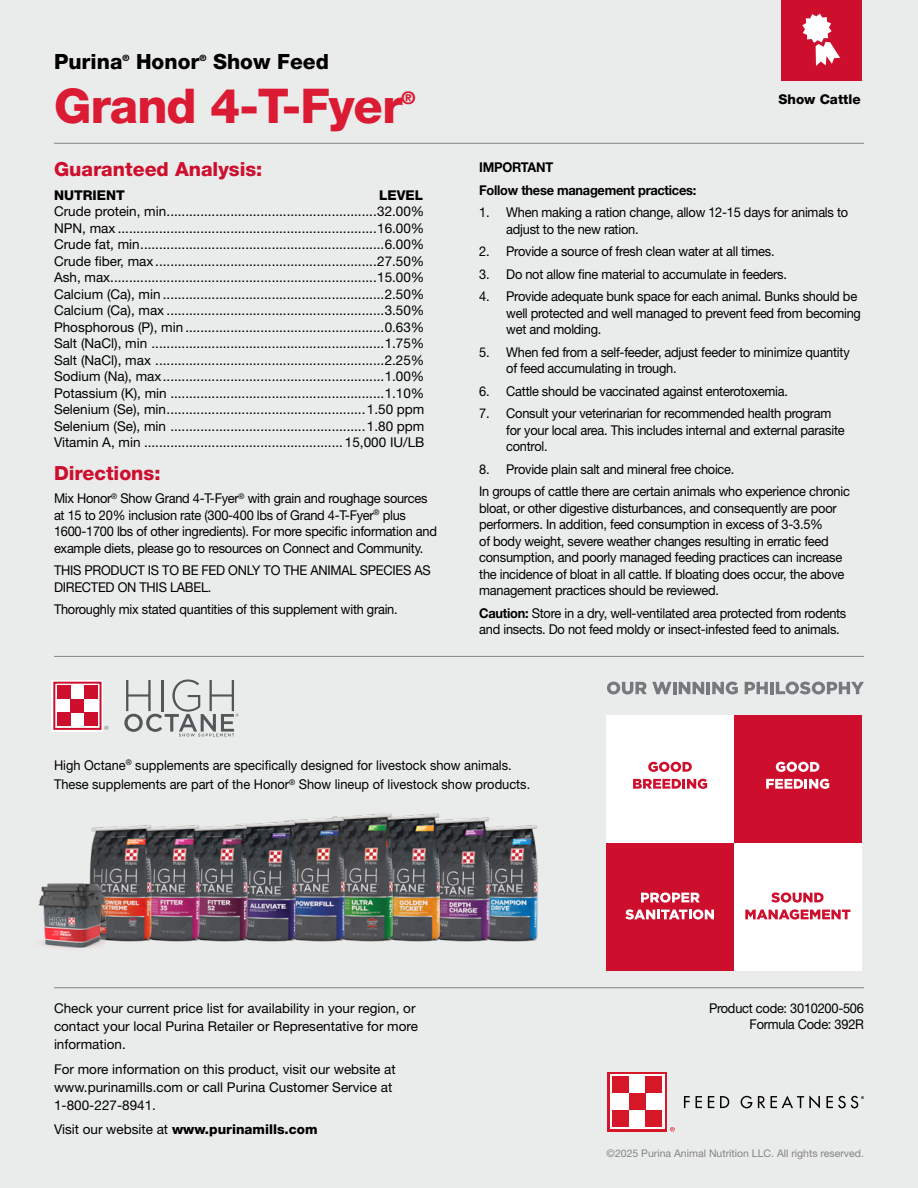
<style>
.page{position:relative;width:918px;height:1188px;background:#eaebeb}
.page>*{position:absolute;margin:0;border:0;box-sizing:border-box;transform-origin:0 0}
.t1{font:800 48px "Helvetica Neue LT Pro";letter-spacing:-.02em;color:#db1a33}
.t2{font:800 21px "Helvetica Neue LT Pro";color:#000001}
.t3{font:800 19.5px "Helvetica Neue LT Pro";color:#ce0e2d}
.t4{font:800 17.55px "Helvetica Neue LT Pro";color:#db1a33}
.t5{font:13.5px/16.5px "Helvetica Neue LT Pro";letter-spacing:-.02em;color:#000001;scale:.95 1}
.t6{font:13.5px/16.5px "Helvetica Neue LT Pro";letter-spacing:-.02em;color:#000001;text-align:justify}
.t7{font:13.5px/18px "Helvetica Neue LT Pro";color:#000001}
.t8{font:13.5px/19.5px "Helvetica Neue LT Pro";color:#000001;scale:.95 1}
.t9{font:800 13.5px "Helvetica Neue LT Pro";color:#000001}
.t10{font:700 13.5px/22.5px "Helvetica Neue LT Pro";letter-spacing:-.02em;color:#000001;scale:.95 1}
.t11{font:10.5px "Helvetica Neue LT Pro";color:#838483}
.t12{font:800 8.7px "Helvetica Neue LT Pro";color:#000001}
.s1{font-weight:700}
.s2{font-weight:400}
</style>
<div class="page">
<hr style="left:54px;top:987px;width:810px;height:1px;background:#838483">
<hr style="left:54px;top:656px;width:810px;height:1px;background:#838483">
<hr style="left:54px;top:143px;width:810px;height:1px;background:#838483">
<svg style="left:684px;top:1095px;width:136px;height:14px"></svg>
<div style="left:608px;top:1072px;width:59px;height:59px;background:#d61727"></div>
<div style="left:610px;top:1074px;width:55px;height:55px;background:#fff"></div>
<div style="left:612px;top:1077px;width:17px;height:16px;background:#d61727"></div>
<div style="left:646px;top:1110px;width:16px;height:17px;background:#d61727"></div>
<div style="left:612px;top:1110px;width:17px;height:17px;background:#d61727"></div>
<div style="left:646px;top:1077px;width:16px;height:16px;background:#d61727"></div>
<div style="left:629px;top:1093px;width:17px;height:17px;background:#d61727"></div>
<svg style="left:670px;top:1127px;width:5px;height:5px"></svg>
<svg style="left:826px;top:1096px;width:38px;height:12px"></svg>
<div style="left:781px;top:0;width:81px;height:81px;background:#ce0e2d"></div>
<svg style="left:802px;top:14px;width:38px;height:52px"></svg>
<div style="left:606px;top:715px;width:128px;height:128px;background:#fff"></div>
<div style="left:734px;top:715px;width:127px;height:128px;background:#ce0e2d"></div>
<div style="left:606px;top:843px;width:128px;height:127px;background:#ce0e2d"></div>
<div style="left:734px;top:843px;width:127px;height:127px;background:#fff"></div>
<svg style="left:607px;top:682px;width:131px;height:12px"></svg>
<svg style="left:745px;top:682px;width:23px;height:12px"></svg>
<hr style="left:770px;top:682px;width:4px;height:12px;background:#77797c">
<svg style="left:776px;top:682px;width:88px;height:12px"></svg>
<svg style="left:648px;top:762px;width:44px;height:10px"></svg>
<svg style="left:633px;top:779px;width:74px;height:10px"></svg>
<svg style="left:776px;top:762px;width:43px;height:10px"></svg>
<svg style="left:766px;top:779px;width:63px;height:10px"></svg>
<svg style="left:641px;top:892px;width:59px;height:11px"></svg>
<svg style="left:625px;top:909px;width:89px;height:11px"></svg>
<svg style="left:771px;top:892px;width:53px;height:11px"></svg>
<svg style="left:745px;top:909px;width:105px;height:11px"></svg>
<div style="left:52px;top:680px;width:51px;height:52px;background:#fff"></div>
<div style="left:57px;top:685px;width:13px;height:14px;background:#ce0e2d"></div>
<div style="left:70px;top:699px;width:14px;height:13px;background:#ce0e2d"></div>
<div style="left:84px;top:685px;width:14px;height:14px;background:#ce0e2d"></div>
<div style="left:57px;top:712px;width:13px;height:14px;background:#ce0e2d"></div>
<div style="left:84px;top:712px;width:14px;height:14px;background:#ce0e2d"></div>
<div style="left:53px;top:682px;width:49px;height:48px;border:2px solid #ce0e2d"></div>
<svg style="left:104px;top:726px;width:4px;height:4px"></svg>
<svg style="left:124px;top:680px;width:115px;height:57px"></svg>
<img style="left:499px;top:825px;width:39px;height:117px">
<img style="left:450px;top:817px;width:49px;height:125px">
<img style="left:402px;top:813px;width:48px;height:129px">
<img style="left:354px;top:813px;width:48px;height:129px">
<img style="left:306px;top:816px;width:48px;height:126px">
<img style="left:258px;top:819px;width:48px;height:123px">
<img style="left:209px;top:823px;width:49px;height:119px">
<img style="left:161px;top:825px;width:48px;height:117px">
<img style="left:80px;top:825px;width:81px;height:117px">
<img style="left:38px;top:884px;width:67px;height:64px">
<h2 class="t2" style="left:54px;top:49px;width:70px">Purina</h2>
<p class="t12" style="left:122px;top:53px;width:8px">®</p>
<h2 class="t2" style="left:136px;top:49px;width:65px">Honor</h2>
<p class="t12" style="left:199px;top:53px;width:8px">®</p>
<h2 class="t2" style="left:213px;top:49px;width:117px">Show Feed</h2>
<h1 class="t1" style="left:54px;top:77px;width:350px">Grand 4-T-Fyer</h1>
<p class="t4" style="left:402px;top:87px;width:15px">®</p>
<h3 class="t3" style="left:54px;top:158px;width:210px">Guaranteed Analysis:</h3>
<p class="t9" style="left:54px;top:187px;width:72px">NUTRIENT</p>
<p class="t9" style="left:379px;top:187px;width:45px">LEVEL</p>
<p class="t6" style="left:54px;top:203px;width:372px">Crude protein, min........................................................32.00% NPN, max .....................................................................16.00% Crude fat, min.................................................................6.00% Crude fiber, max ...........................................................27.50% Ash, max.......................................................................15.00% Calcium (Ca), min ...........................................................2.50% Calcium (Ca), max ..........................................................3.50% Phosphorous (P), min .....................................................0.63% Salt (NaCl), min ..............................................................1.75% Salt (NaCl), max .............................................................2.25% Sodium (Na), max...........................................................1.00% Potassium (K), min .........................................................1.10% Selenium (Se), min.....................................................1.50 ppm Selenium (Se), min ....................................................1.80 ppm Vitamin A, min ..................................................... 15,000 IU/LB</p>
<h3 class="t3" style="left:54px;top:462px;width:108px">Directions:</h3>
<p class="t5" style="left:54px;top:490px;width:405px">Mix Honor<sup>®</sup> Show Grand 4-T-Fyer<sup>®</sup> with grain and roughage sources at 15 to 20% inclusion rate (300-400 lbs of Grand 4-T-Fyer<sup>®</sup> plus 1600-1700 lbs of other ingredients). For more specific information and example diets, please go to resources on Connect and Community.</p>
<p class="t5" style="left:54px;top:562px;width:398px">THIS PRODUCT IS TO BE FED ONLY TO THE ANIMAL SPECIES AS<br>DIRECTED ON THIS LABEL.</p>
<p class="t5" style="left:54px;top:601px;width:363px">Thoroughly mix stated quantities of this supplement with grain.</p>
<p class="t9" style="left:778px;top:91px;width:84px">Show Cattle</p>
<p class="t10" style="left:479px;top:156px;width:230px">IMPORTANT<br>Follow these management practices:</p>
<p class="t5" style="left:506px;top:204px;width:361px;text-indent:-27px">1. When making a ration change, allow 12-15 days for animals to adjust to the new ration.</p>
<p class="t5" style="left:479px;top:243px;width:312px">2. Provide a source of fresh clean water at all times.</p>
<p class="t5" style="left:479px;top:265px;width:325px">3. Do not allow fine material to accumulate in feeders.</p>
<p class="t5" style="left:506px;top:288px;width:375px;text-indent:-27px">4. Provide adequate bunk space for each animal. Bunks should be well protected and well managed to prevent feed from becoming wet and molding.</p>
<p class="t5" style="left:506px;top:343px;width:363px;text-indent:-27px">5. When fed from a self-feeder, adjust feeder to minimize quantity of feed accumulating in trough.</p>
<p class="t5" style="left:479px;top:382px;width:326px">6. Cattle should be vaccinated against enterotoxemia.</p>
<p class="t5" style="left:506px;top:405px;width:358px;text-indent:-27px">7. Consult your veterinarian for recommended health program for your local area. This includes internal and external parasite control.</p>
<p class="t5" style="left:479px;top:457px;width:392px;line-height:22.5px">8. Provide plain salt and mineral free choice.<br>In groups of cattle there are certain animals who experience chronic</p>
<p class="t5" style="left:479px;top:499px;width:386px">bloat, or other digestive disturbances, and consequently are poor performers. In addition, feed consumption in excess of 3-3.5%<br>of body weight, severe weather changes resulting in erratic feed consumption, and poorly managed feeding practices can increase the incidence of bloat in all cattle. If bloating does occur, the above management practices should be reviewed.</p>
<p class="t5" style="left:479px;top:604px;width:388px"><span class="s1">Caution:</span> Store in a dry, well-ventilated area protected from rodents and insects. Do not feed moldy or insect-infested feed to animals.</p>
<p class="t8" style="left:54px;top:755px;width:503px">High Octane<sup>®</sup> supplements are specifically designed for livestock show animals.<br>These supplements are part of the Honor<sup>®</sup> Show lineup of livestock show products.</p>
<p class="t7" style="left:54px;top:999px;width:366px">Check your current price list for availability in your region, or contact your local Purina Retailer or Representative for more information.</p>
<p class="t7" style="left:54px;top:1060px;width:343px">For more information on this product, visit our website at www.purinamills.com or call Purina Customer Service at<br>1-800-227-8941.</p>
<p class="t9" style="left:54px;top:1122px;width:265px"><span class="s2">Visit our website at</span> www.purinamills.com</p>
<p class="t5" style="left:709px;top:1000px;width:165px;text-align:right">Product code: 3010200-506<br>Formula Code: 392R</p>
<p class="t11" style="left:607px;top:1146px;width:259px">©2025 Purina Animal Nutrition LLC. All rights reserved.</p>
</div>
